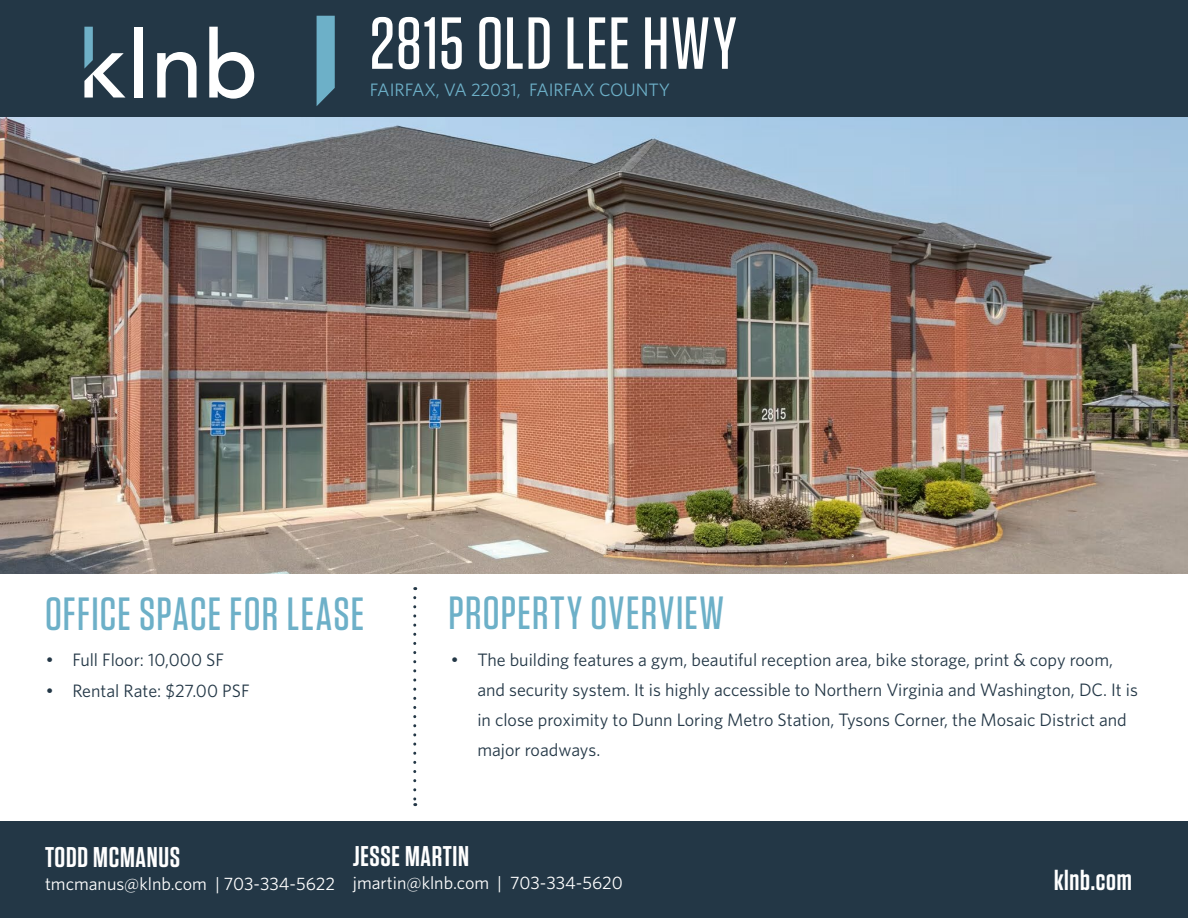
<style>
.page{position:relative;width:1188px;height:918px;background:#fff}
.page>*{position:absolute;margin:0;border:0;box-sizing:border-box;transform-origin:0 0}
.t1{font:500 73.5px "Tungsten";letter-spacing:.02em;color:#fff}
.t2{font:500 46.5px "Tungsten";letter-spacing:.025em;color:#6db0c8}
.t3{font:600 28.5px "Tungsten";letter-spacing:.025em;color:#fff}
.t4{font:18px/30px "Whitney";color:#233746}
.t5{font:18px "Whitney";color:#fff}
.t6{font:18px "Whitney";color:#6db0c8}
.s1{font-family:"Gotham"}
</style>
<div class="page">
<div style="left:0;top:822px;width:1188px;height:96px;background:#233746"></div>
<div style="left:0;top:0;width:1188px;height:122px;background:#233746"></div>
<svg style="left:317px;top:16px;width:18px;height:90px;background:#64a2b9"></svg>
<svg style="left:84px;top:27px;width:41px;height:71px"></svg>
<div style="left:135px;top:27px;width:8px;height:71px;background:#fff"></div>
<svg style="left:157px;top:52px;width:40px;height:46px"></svg>
<svg style="left:209px;top:27px;width:45px;height:72px"></svg>
<img style="left:0;top:118px;width:1188px;height:455px">
<svg style="left:413px;top:598px;width:3px;height:208px"></svg>
<h1 class="t1" style="left:370px;top:5px;width:368px">2815 OLD LEE HWY</h1>
<p class="t6" style="left:370px;top:77px;width:302px">FAIRFAX, VA 22031, FAIRFAX COUNTY</p>
<h2 class="t2" style="left:45px;top:589px;width:321px">OFFICE SPACE FOR LEASE</h2>
<h2 class="t2" style="left:448px;top:589px;width:277px">PROPERTY OVERVIEW</h2>
<p class="t4" style="left:45px;top:644px;width:180px"><span class="s1">•</span> Full Floor: 10,000 SF</p>
<p class="t4" style="left:45px;top:675px;width:206px"><span class="s1">•</span> Rental Rate: $27.00 PSF</p>
<p class="t4" style="left:477px;top:644px;width:662px;text-indent:-27px"><span class="s1">•</span> The building features a gym, beautiful reception area, bike storage, print &amp; copy room, and security system. It is highly accessible to Northern Virginia and Washington, DC. It is in close proximity to Dunn Loring Metro Station, Tysons Corner, the Mosaic District and major roadways.</p>
<h3 class="t3" style="left:45px;top:842px;width:137px">TODD MCMANUS</h3>
<p class="t5" style="left:45px;top:872px;width:292px">tmcmanus@klnb.com | 703-334-5622</p>
<h3 class="t3" style="left:353px;top:841px;width:118px">JESSE MARTIN</h3>
<p class="t5" style="left:353px;top:871px;width:272px">jmartin@klnb.com | 703-334-5620</p>
<h3 class="t3" style="left:1054px;top:865px;width:79px">klnb.com</h3>
</div>
